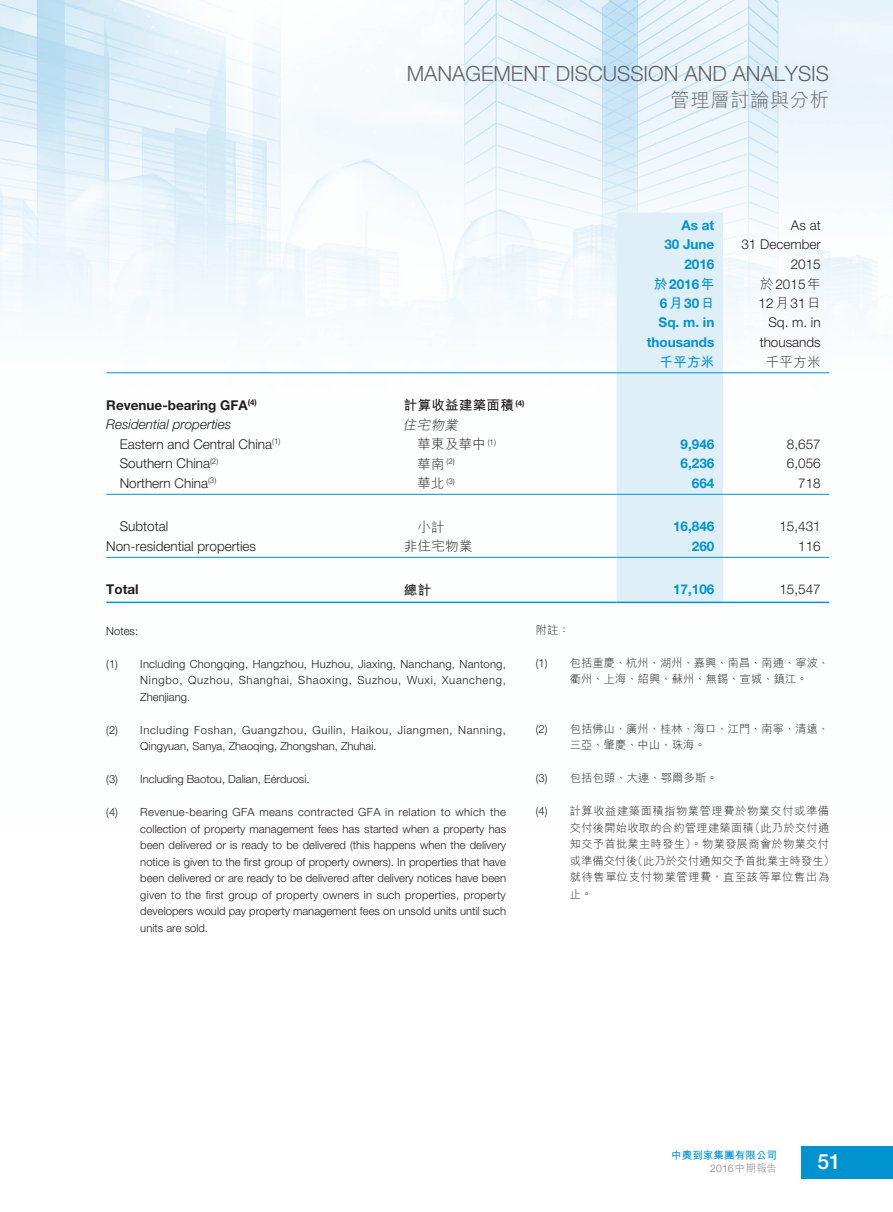
<style>
.page{position:relative;width:893px;height:1212px;background:#fff}
.page>*{position:absolute;margin:0;border:0;box-sizing:border-box;transform-origin:0 0}
.t1{font:300 21px "Helvetica Neue LT Std";color:#636366}
.t2{font:500 21px "Helvetica Neue LT Std";color:#fff}
.t3{font:300 19.5px "M Hei HK";letter-spacing:.02em;color:#636366}
._50_Table_txt{font:300 13.5px/19.5px "Helvetica Neue LT Std";color:#231f20;text-align:right}
._50_Table_txt-2{font:700 13.5px "Helvetica Neue LT Std";color:#0093d0}
._50_Table_txt-3{font:700 13.5px "Helvetica Neue LT Std";color:#231f20}
._50_Table_txt-4{font:italic 300 13.5px "Helvetica Neue LT Std";color:#231f20}
._50_Table_txt-5{font:300 13.5px "M Hei HK";letter-spacing:.02em;color:#231f20}
._50_Table_txt-6{font:700 13.5px "M Hei HK";letter-spacing:.02em;color:#231f20}
._50_Table_txt-7{font:700 13.5px "M Hei HK";color:#0093d0}
._50_Table_txt-8{font:italic 300 13.5px "M Hei HK";color:#231f20}
._06_Notes_E{font:300 11.25px/16.5px "Helvetica Neue LT Std";color:#231f20;text-align:justify}
._006_Notes_C{font:300 11.25px/16.5px "M Hei HK";letter-spacing:.025em;color:#231f20}
._06_Notes_E-2{font:300 11.25px/16.5px "Helvetica Neue LT Std";letter-spacing:.055em;color:#231f20}
._006_Notes_C-2{font:300 11.25px/16.5px "M Hei HK";letter-spacing:.005em;color:#231f20}
.t4{font:700 10.5px "M Hei HK";letter-spacing:.01em;color:#0093d0}
.t5{font:300 10.5px "Helvetica Neue LT Std";color:#808285}
._50_Table_txt-9{font:300 7.8px "Helvetica Neue LT Std";color:#231f20}
.s1{font-family:"M Hei HK"}
.s2{font-family:"M Hei HK";font-size:13.5px}
.s3{font-family:"Helvetica Neue LT Std"}
</style>
<div class="page">
<img style="left:0;top:0;width:893px;height:604px">
<div style="left:802px;top:1146px;width:91px;height:33px;background:#0093d0"></div>
<div style="left:617px;top:213px;width:106px;height:389px;background:#dfeff8"></div>
<hr style="left:106px;top:372px;width:298px;height:1px;background:#0093d0">
<hr style="left:404px;top:372px;width:213px;height:1px;background:#0093d0">
<hr style="left:617px;top:372px;width:106px;height:1px;background:#0093d0">
<hr style="left:723px;top:372px;width:106px;height:1px;background:#0093d0">
<hr style="left:106px;top:494px;width:298px;height:1px;background:#0093d0">
<hr style="left:404px;top:494px;width:213px;height:1px;background:#0093d0">
<hr style="left:617px;top:494px;width:106px;height:1px;background:#0093d0">
<hr style="left:723px;top:494px;width:106px;height:1px;background:#0093d0">
<hr style="left:106px;top:557px;width:298px;height:1px;background:#0093d0">
<hr style="left:404px;top:557px;width:213px;height:1px;background:#0093d0">
<hr style="left:617px;top:557px;width:106px;height:1px;background:#0093d0">
<hr style="left:723px;top:557px;width:106px;height:1px;background:#0093d0">
<hr style="left:106px;top:602px;width:298px;height:1px;background:#0093d0">
<hr style="left:404px;top:602px;width:213px;height:1px;background:#0093d0">
<hr style="left:617px;top:602px;width:106px;height:1px;background:#0093d0">
<hr style="left:723px;top:602px;width:106px;height:1px;background:#0093d0">
<p class="t1" style="left:407px;top:61px;width:424px">MANAGEMENT DISCUSSION AND ANALYSIS</p>
<p class="t3" style="left:670px;top:90px;width:160px">管理層討論與分析</p>
<p class="_50_Table_txt-2" style="left:682px;top:217px;width:34px">As at</p>
<p class="_50_Table_txt-2" style="left:664px;top:236px;width:52px">30 June</p>
<p class="_50_Table_txt-2" style="left:684px;top:256px;width:32px">2016</p>
<p class="_50_Table_txt" style="left:741px;top:215px;width:81px">As at<br>31 December<br>2015</p>
<p class="_50_Table_txt-2" style="left:654px;top:276px;width:62px"><span class="s1">於</span>2016<span class="s1">年</span></p>
<p class="_50_Table_txt-2" style="left:660px;top:295px;width:56px">6<span class="s1">月</span>30<span class="s1">日</span></p>
<p class="_50_Table_txt" style="left:760px;top:274px;width:62px"><span class="s1">於</span>2015<span class="s1">年</span></p>
<p class="_50_Table_txt" style="left:759px;top:294px;width:64px">12<span class="s1">月</span>31<span class="s1">日</span></p>
<p class="_50_Table_txt-2" style="left:659px;top:314px;width:57px">Sq. m. in</p>
<p class="_50_Table_txt-2" style="left:647px;top:334px;width:69px">thousands</p>
<p class="_50_Table_txt" style="left:768px;top:312px;width:54px">Sq. m. in</p>
<p class="_50_Table_txt" style="left:760px;top:332px;width:62px">thousands</p>
<p class="_50_Table_txt-7" style="left:660px;top:352px;width:56px">千平方米</p>
<p class="_50_Table_txt-5" style="left:766px;top:355px;width:56px">千平方米</p>
<p class="_50_Table_txt-3" style="left:106px;top:397px;width:152px">Revenue-bearing GFA<sup>(4)</sup></p>
<p class="_50_Table_txt-6" style="left:404px;top:396px;width:122px">計算收益建築面積 <sup>(4)</sup></p>
<p class="_50_Table_txt-4" style="left:106px;top:416px;width:127px">Residential properties</p>
<p class="_50_Table_txt-8" style="left:403px;top:418px;width:59px">住宅物業</p>
<p class="_50_Table_txt" style="left:120px;top:434px;width:162px">Eastern and Central China<sup>(1)</sup></p>
<p class="_50_Table_txt-5" style="left:417px;top:438px;width:80px">華東及華中 <sup>(1)</sup></p>
<p class="_50_Table_txt-2" style="left:681px;top:436px;width:35px">9,946</p>
<p class="_50_Table_txt" style="left:787px;top:434px;width:35px">8,657</p>
<p class="_50_Table_txt" style="left:120px;top:453px;width:100px">Southern China<sup>(2)</sup></p>
<p class="_50_Table_txt-9" style="left:417px;top:457px;width:39px"><span class="s2">華南</span> (2)</p>
<p class="_50_Table_txt-2" style="left:681px;top:455px;width:35px">6,236</p>
<p class="_50_Table_txt" style="left:787px;top:453px;width:35px">6,056</p>
<p class="_50_Table_txt" style="left:120px;top:473px;width:98px">Northern China<sup>(3)</sup></p>
<p class="_50_Table_txt-9" style="left:417px;top:476px;width:39px"><span class="s2">華北</span> (3)</p>
<p class="_50_Table_txt-2" style="left:692px;top:475px;width:24px">664</p>
<p class="_50_Table_txt" style="left:798px;top:473px;width:24px">718</p>
<p class="_50_Table_txt" style="left:120px;top:516px;width:50px">Subtotal</p>
<p class="_50_Table_txt-5" style="left:417px;top:520px;width:29px">小計</p>
<p class="_50_Table_txt-2" style="left:673px;top:518px;width:43px">16,846</p>
<p class="_50_Table_txt" style="left:779px;top:516px;width:43px">15,431</p>
<p class="_50_Table_txt" style="left:106px;top:536px;width:151px">Non-residential properties</p>
<p class="_50_Table_txt-5" style="left:404px;top:540px;width:70px">非住宅物業</p>
<p class="_50_Table_txt-2" style="left:692px;top:538px;width:24px">260</p>
<p class="_50_Table_txt" style="left:798px;top:536px;width:24px">116</p>
<p class="_50_Table_txt-3" style="left:106px;top:581px;width:34px">Total</p>
<p class="_50_Table_txt-6" style="left:404px;top:580px;width:29px">總計</p>
<p class="_50_Table_txt-2" style="left:673px;top:581px;width:43px">17,106</p>
<p class="_50_Table_txt" style="left:779px;top:580px;width:43px">15,547</p>
<p class="_06_Notes_E" style="left:106px;top:622px;width:33px">Notes:</p>
<p class="_06_Notes_E" style="left:140px;top:655px;width:367px;text-indent:-34px">(1) Including Chongqing, Hangzhou, Huzhou, Jiaxing, Nanchang, Nantong, Ningbo, Quzhou, Shanghai, Shaoxing, Suzhou, Wuxi, Xuancheng, Zhenjiang.</p>
<p class="_06_Notes_E-2" style="left:140px;top:721px;width:367px;text-indent:-34px">(2) Including Foshan, Guangzhou, Guilin, Haikou, Jiangmen, Nanning,<br>Qingyuan, Sanya, Zhaoqing, Zhongshan, Zhuhai.</p>
<p class="_06_Notes_E" style="left:106px;top:770px;width:205px">(3) Including Baotou, Dalian, Eérduosi.</p>
<p class="_06_Notes_E" style="left:140px;top:803px;width:367px;text-indent:-34px">(4) Revenue-bearing GFA means contracted GFA in relation to which the collection of property management fees has started when a property has been delivered or is ready to be delivered (this happens when the delivery notice is given to the first group of property owners). In properties that have been delivered or are ready to be delivered after delivery notices have been given to the first group of property owners in such properties, property developers would pay property management fees on unsold units until such units are sold.</p>
<p class="_006_Notes_C" style="left:536px;top:621px;width:35px">附註：</p>
<p class="_006_Notes_C-2" style="left:570px;top:654px;width:261px;text-indent:-34px"><span class="s3">(1)</span> 包括重慶、杭州、湖州、嘉興、南昌、南通、寧波、衢州、上海、紹興、蘇州、無錫、宣城、鎮江。</p>
<p class="_006_Notes_C-2" style="left:570px;top:720px;width:261px;text-indent:-34px"><span class="s3">(2)</span> 包括佛山、廣州、桂林、海口、江門、南寧、清遠、三亞、肇慶、中山、珠海。</p>
<p class="_006_Notes_C" style="left:536px;top:770px;width:183px"><span class="s3">(3)</span> 包括包頭、大連、鄂爾多斯。</p>
<p class="_006_Notes_C" style="left:570px;top:803px;width:267px;text-indent:-34px"><span class="s3">(4)</span> 計算收益建築面積指物業管理費於物業交付或準備交付後開始收取的合約管理建築面積（此乃於交付通知交予首批業主時發生）。物業發展商會於物業交付或準備交付後（此乃於交付通知交予首批業主時發生）就待售單位支付物業管理費，直至該等單位售出為止。</p>
<p class="t4" style="left:671px;top:1148px;width:107px">中奧到家集團有限公司</p>
<p class="t5" style="left:710px;top:1162px;width:68px">2016<span class="s1">中期報告</span></p>
<h1 class="t2" style="left:817px;top:1149px;width:25px">51</h1>
</div>
